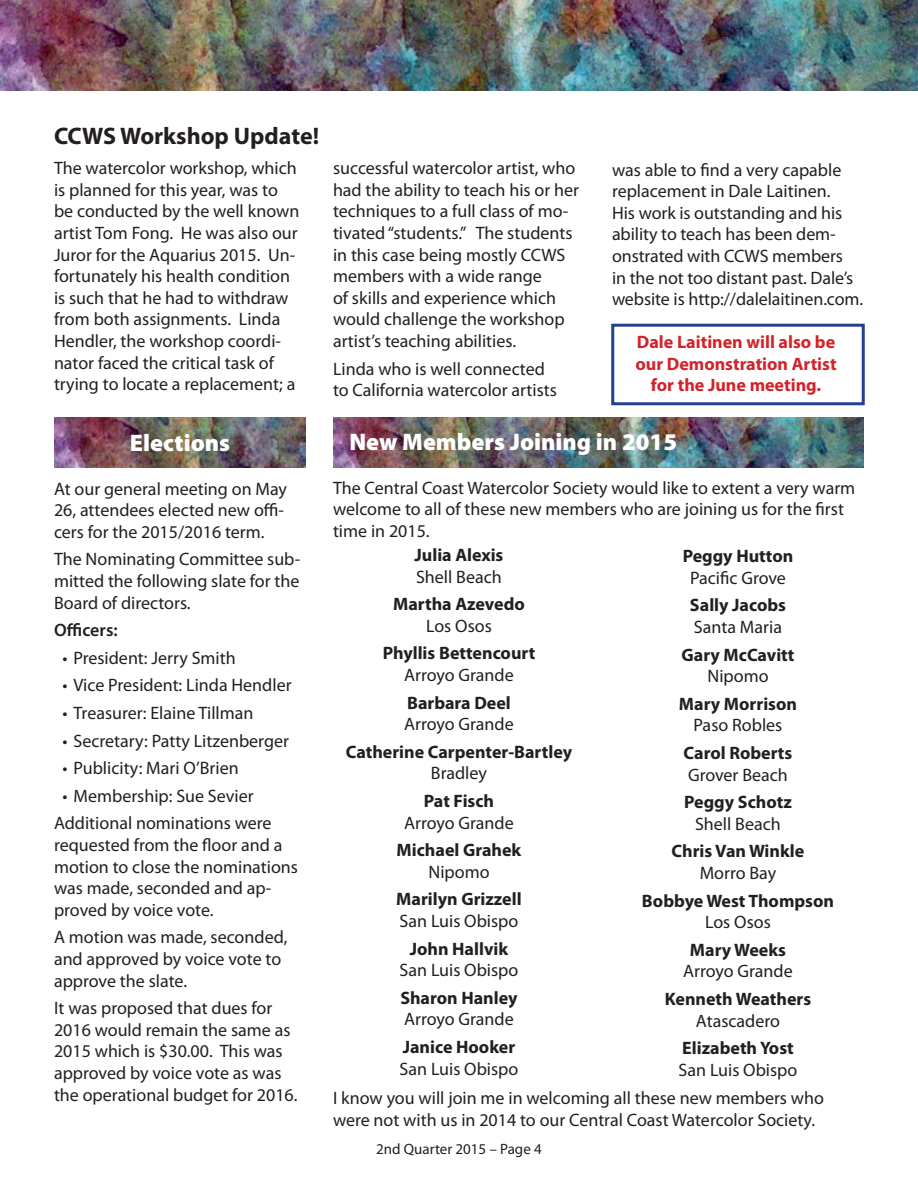
<style>
.page{position:relative;width:918px;height:1188px;background:#fff}
.page>*{position:absolute;margin:0;border:0;box-sizing:border-box;transform-origin:0 0}
.t1{font:900 24px "Myriad Pro";color:#fff}
.t2{font:700 24px "Myriad Pro";color:#231f20}
.t3{font:18px/21.6px "Myriad Pro";color:#231f20}
.t4{font:700 18px "Myriad Pro";color:#231f20}
.t5{font:700 18px/21.6px "Myriad Pro";color:#d2232a;text-align:center}
.t6{font:600 18px "Myriad Pro";color:#231f20}
.t7{font:15px "Myriad Pro";color:#231f20}
</style>
<div class="page">
<img style="left:333px;top:418px;width:531px;height:50px">
<img style="left:54px;top:418px;width:252px;height:50px">
<div style="left:611px;top:324px;width:254px;height:81px;border:3px solid #24408f"></div>
<img style="left:0;top:0;width:918px;height:91px">
<h1 class="t2" style="left:54px;top:120px;width:267px">CCWS Workshop Update!</h1>
<p class="t3" style="left:54px;top:157px;width:247px">The watercolor workshop, which is planned for this year, was to be conducted by the well known artist Tom Fong. He was also our<br>Juror for the Aquarius 2015. Un&shy;fortunately his health condition is such that he had to withdraw from both assignments. Linda<br>Hendler, the workshop coordi&shy;nator faced the critical task of trying to locate a replacement; a</p>
<h1 class="t1" style="left:130px;top:427px;width:102px">Elections</h1>
<p class="t3" style="left:54px;top:477px;width:235px">At our general meeting on May<br>26, attendees elected new offi&shy;cers for the 2015/2016 term.</p>
<p class="t3" style="left:54px;top:548px;width:248px;text-align:justify">The Nominating Committee sub&shy;mitted the following slate for the Board of directors.</p>
<p class="t6" style="left:54px;top:619px;width:65px">Officers:</p>
<p class="t3" style="left:62px;top:647px;width:175px">• President: Jerry Smith</p>
<p class="t3" style="left:62px;top:674px;width:231px">• Vice President: Linda Hendler</p>
<p class="t3" style="left:62px;top:702px;width:193px">• Treasurer: Elaine Tillman</p>
<p class="t3" style="left:62px;top:729px;width:228px">• Secretary: Patty Litzenberger</p>
<p class="t3" style="left:62px;top:757px;width:178px">• Publicity: Mari O’Brien</p>
<p class="t3" style="left:54px;top:782px;width:219px;line-height:27.6px;text-align:center">• Membership: Sue Sevier<br>Additional nominations were</p>
<p class="t3" style="left:54px;top:834px;width:246px">requested from the floor and a motion to close the nominations was made, seconded and ap&shy;proved by voice vote.</p>
<p class="t3" style="left:54px;top:926px;width:235px">A motion was made, seconded, and approved by voice vote to approve the slate.</p>
<p class="t3" style="left:54px;top:997px;width:245px">It was proposed that dues for<br>2016 would remain the same as<br>2015 which is $30.00. This was approved by voice vote as was the operational budget for 2016.</p>
<p class="t3" style="left:333px;top:157px;width:248px">successful watercolor artist, who had the ability to teach his or her techniques to a full class of mo&shy;tivated “students.” The students in this case being mostly CCWS members with a wide range<br>of skills and experience which would challenge the workshop artist’s teaching abilities.</p>
<p class="t3" style="left:333px;top:357px;width:225px">Linda who is well connected to California watercolor artists</p>
<p class="t3" style="left:612px;top:158px;width:253px">was able to find a very capable replacement in Dale Laitinen.<br>His work is outstanding and his ability to teach has been dem&shy;onstrated with CCWS members<br>in the not too distant past. Dale’s website is http://dalelaitinen.com.</p>
<p class="t5" style="left:635px;top:331px;width:203px">Dale Laitinen will also be our Demonstration Artist for the June meeting.</p>
<h1 class="t1" style="left:349px;top:426px;width:329px">New Members Joining in 2015</h1>
<p class="t3" style="left:333px;top:476px;width:524px">The Central Coast Watercolor Society would like to extent a very warm welcome to all of these new members who are joining us for the first time in 2015.</p>
<p class="t4" style="left:683px;top:544px;width:112px">Peggy Hutton</p>
<p class="t3" style="left:690px;top:567px;width:97px">Pacific Grove</p>
<p class="t4" style="left:690px;top:594px;width:98px">Sally Jacobs</p>
<p class="t3" style="left:694px;top:616px;width:90px">Santa Maria</p>
<p class="t4" style="left:681px;top:643px;width:115px">Gary McCavitt</p>
<p class="t3" style="left:707px;top:665px;width:63px">Nipomo</p>
<p class="t4" style="left:679px;top:692px;width:120px">Mary Morrison</p>
<p class="t3" style="left:694px;top:714px;width:90px">Paso Robles</p>
<p class="t4" style="left:684px;top:741px;width:110px">Carol Roberts</p>
<p class="t3" style="left:688px;top:764px;width:101px">Grover Beach</p>
<p class="t4" style="left:684px;top:790px;width:109px">Peggy Schotz</p>
<p class="t3" style="left:695px;top:813px;width:87px">Shell Beach</p>
<p class="t4" style="left:672px;top:840px;width:134px">Chris Van Winkle</p>
<p class="t3" style="left:700px;top:862px;width:78px">Morro Bay</p>
<p class="t4" style="left:642px;top:889px;width:194px">Bobbye West Thompson</p>
<p class="t3" style="left:705px;top:911px;width:67px">Los Osos</p>
<p class="t4" style="left:690px;top:938px;width:98px">Mary Weeks</p>
<p class="t3" style="left:683px;top:960px;width:111px">Arroyo Grande</p>
<p class="t4" style="left:665px;top:987px;width:148px">Kenneth Weathers</p>
<p class="t3" style="left:696px;top:1010px;width:86px">Atascadero</p>
<p class="t4" style="left:682px;top:1036px;width:113px">Elizabeth Yost</p>
<p class="t3" style="left:333px;top:1055px;width:493px;line-height:28.5px;text-indent:346px">San Luis Obispo<br>I know you will join me in welcoming all these new members who</p>
<p class="t3" style="left:333px;top:1109px;width:484px">were not with us in 2014 to our Central Coast Watercolor Society.</p>
<p class="t4" style="left:415px;top:543px;width:90px">Julia Alexis</p>
<p class="t3" style="left:416px;top:565px;width:87px">Shell Beach</p>
<p class="t4" style="left:393px;top:592px;width:133px">Martha Azevedo</p>
<p class="t3" style="left:426px;top:615px;width:67px">Los Osos</p>
<p class="t4" style="left:383px;top:642px;width:154px">Phyllis Bettencourt</p>
<p class="t3" style="left:404px;top:664px;width:111px">Arroyo Grande</p>
<p class="t4" style="left:407px;top:691px;width:105px">Barbara Deel</p>
<p class="t3" style="left:404px;top:713px;width:111px">Arroyo Grande</p>
<p class="t4" style="left:346px;top:740px;width:228px">Catherine Carpenter-Bartley</p>
<p class="t3" style="left:431px;top:762px;width:58px">Bradley</p>
<p class="t4" style="left:424px;top:789px;width:72px">Pat Fisch</p>
<p class="t3" style="left:404px;top:811px;width:111px">Arroyo Grande</p>
<p class="t4" style="left:397px;top:838px;width:126px">Michael Grahek</p>
<p class="t3" style="left:428px;top:861px;width:63px">Nipomo</p>
<p class="t4" style="left:396px;top:888px;width:127px">Marilyn Grizzell</p>
<p class="t3" style="left:400px;top:910px;width:120px">San Luis Obispo</p>
<p class="t4" style="left:410px;top:937px;width:100px">John Hallvik</p>
<p class="t3" style="left:400px;top:959px;width:120px">San Luis Obispo</p>
<p class="t4" style="left:400px;top:986px;width:119px">Sharon Hanley</p>
<p class="t3" style="left:404px;top:1008px;width:111px">Arroyo Grande</p>
<p class="t4" style="left:403px;top:1035px;width:114px">Janice Hooker</p>
<p class="t3" style="left:400px;top:1057px;width:120px">San Luis Obispo</p>
<p class="t7" style="left:376px;top:1140px;width:167px">2nd Quarter 2015 – Page 4</p>
</div>
